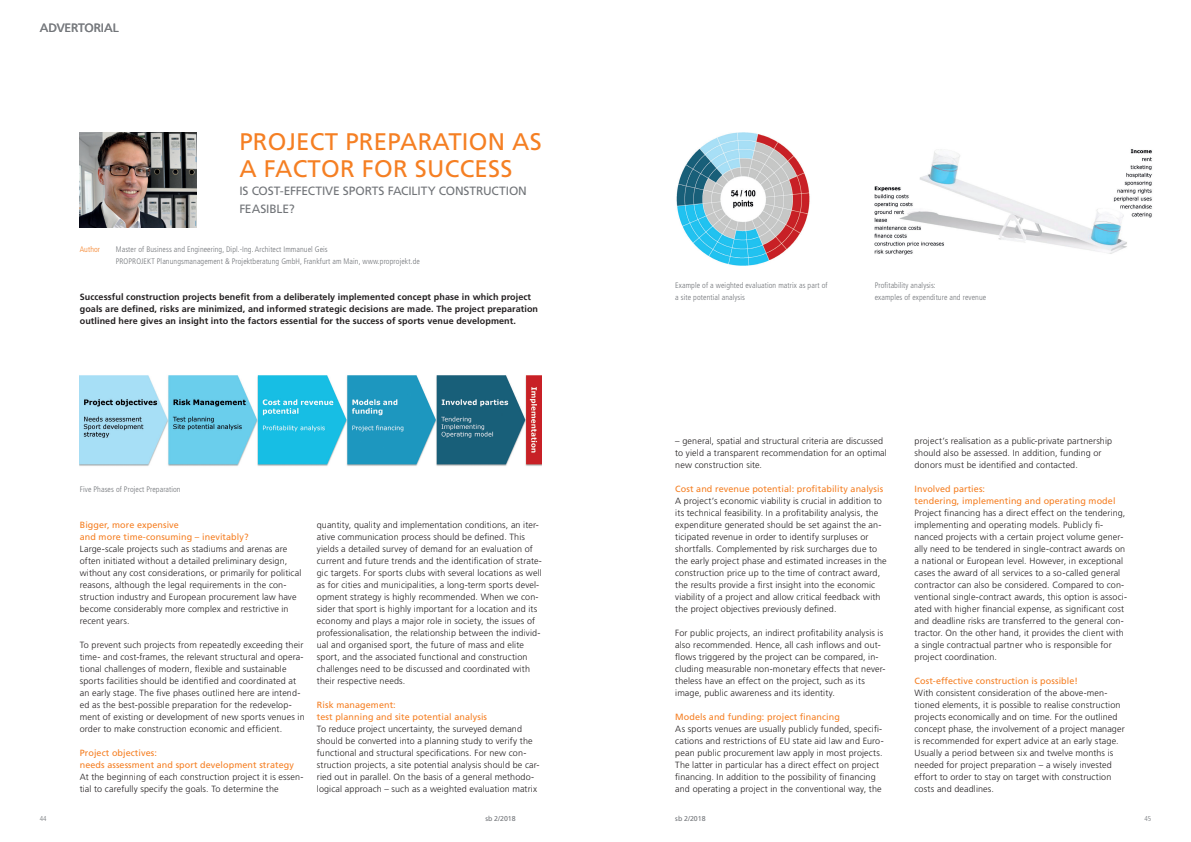
<style>
.page{position:relative;width:1191px;height:842px;background:#fff}
.page>*{position:absolute;margin:0;border:0;box-sizing:border-box;transform-origin:0 0}
.t1{font:24px/27px "Frutiger LT";letter-spacing:.01em;color:#f57f23}
.t2{font:12px/18px "Frutiger LT";letter-spacing:-.01em;color:#717478}
.t3{font:300 9px/12px "Frutiger LT";letter-spacing:.015em;color:#231f20}
.t4{font:9px/12px "Frutiger LT";letter-spacing:.01em;color:#f57f23}
.t5{font:700 9px/12px "Frutiger LT";letter-spacing:.01em;color:#231f20}
.t6{font:300 condensed 8px/12px "Frutiger LT";letter-spacing:.01em;color:#717478}
.t7{font:300 condensed 8px "Frutiger LT";letter-spacing:.01em;color:#f57f23}
.t8{font:7px "Frutiger LT";color:#717478}
.t9{font:300 condensed 7px "Frutiger LT";color:#717478}
</style>
<div class="page">
<img style="left:80px;top:375px;width:462px;height:91px">
<img style="left:80px;top:132px;width:117px;height:96px">
<img style="left:676px;top:132px;width:134px;height:134px">
<img style="left:874px;top:149px;width:278px;height:106px">
<h2 class="t2" style="left:40px;top:19px;width:80px">ADVERTORIAL</h2>
<h1 class="t1" style="left:239px;top:128px;width:304px">PROJECT PREPARATION AS<br>A FACTOR FOR SUCCESS</h1>
<h2 class="t2" style="left:239px;top:182px;width:289px">IS COST-EFFECTIVE SPORTS FACILITY CONSTRUCTION<br>FEASIBLE?</h2>
<p class="t7" style="left:80px;top:245px;width:22px">Author</p>
<p class="t6" style="left:116px;top:243px;width:305px">Master of Business and Engineering, Dipl.-Ing. Architect Immanuel Geis<br>PROPROJEKT Planungsmanagement &amp; Projektberatung GmbH, Frankfurt am Main, www.proprojekt.de</p>
<p class="t6" style="left:675px;top:279px;width:154px">Example of a weighted evaluation matrix as part of a site potential analysis</p>
<p class="t6" style="left:874px;top:279px;width:63px">Profitability analysis:</p>
<p class="t5" style="left:80px;top:291px;width:453px">Successful construction projects benefit from a deliberately implemented concept phase in which project</p>
<p class="t6" style="left:874px;top:291px;width:113px">examples of expenditure and revenue</p>
<p class="t5" style="left:80px;top:303px;width:460px">goals are defined, risks are minimized, and informed strategic decisions are made. The project preparation outlined here gives an insight into the factors essential for the success of sports venue development.</p>
<p class="t6" style="left:80px;top:483px;width:102px">Five Phases of Project Preparation</p>
<p class="t4" style="left:80px;top:519px;width:170px">Bigger, more expensive<br>and more time-consuming – inevitably?</p>
<p class="t3" style="left:80px;top:543px;width:223px">Large-scale projects such as stadiums and arenas are often initiated without a detailed preliminary design, without any cost considerations, or primarily for political reasons, although the legal requirements in the con&shy;struction industry and European procurement law have become considerably more complex and restrictive in recent years.</p>
<p class="t3" style="left:80px;top:639px;width:226px">To prevent such projects from repeatedly exceeding their time- and cost-frames, the relevant structural and opera&shy;tional challenges of modern, flexible and sustainable sports facilities should be identified and coordinated at an early stage. The five phases outlined here are intend&shy;ed as the best-possible preparation for the redevelop&shy;ment of existing or development of new sports venues in order to make construction economic and efficient.</p>
<p class="t4" style="left:80px;top:747px;width:216px">Project objectives:<br>needs assessment and sport development strategy</p>
<p class="t3" style="left:80px;top:771px;width:225px">At the beginning of each construction project it is essen&shy;tial to carefully specify the goals. To determine the</p>
<p class="t3" style="left:317px;top:519px;width:226px">quantity, quality and implementation conditions, an iter&shy;ative communication process should be defined. This yields a detailed survey of demand for an evaluation of current and future trends and the identification of strate&shy;gic targets. For sports clubs with several locations as well as for cities and municipalities, a long-term sports devel&shy;opment strategy is highly recommended. When we con&shy;sider that sport is highly important for a location and its economy and plays a major role in society, the issues of professionalisation, the relationship between the individ&shy;ual and organised sport, the future of mass and elite sport, and the associated functional and construction challenges need to be discussed and coordinated with their respective needs.</p>
<p class="t4" style="left:317px;top:699px;width:172px">Risk management:<br>test planning and site potential analysis</p>
<p class="t3" style="left:317px;top:723px;width:224px">To reduce project uncertainty, the surveyed demand should be converted into a planning study to verify the functional and structural specifications. For new con&shy;struction projects, a site potential analysis should be car&shy;ried out in parallel. On the basis of a general methodo&shy;logical approach – such as a weighted evaluation matrix</p>
<p class="t3" style="left:675px;top:435px;width:213px">– general, spatial and structural criteria are discussed to yield a transparent recommendation for an optimal new construction site.</p>
<p class="t4" style="left:675px;top:483px;width:209px">Cost and revenue potential: profitability analysis</p>
<p class="t3" style="left:675px;top:495px;width:213px">A project’s economic viability is crucial in addition to its technical feasibility. In a profitability analysis, the expenditure generated should be set against the an&shy;ticipated revenue in order to identify surpluses or shortfalls. Complemented by risk surcharges due to the early project phase and estimated increases in the construction price up to the time of contract award, the results provide a first insight into the economic viability of a project and allow critical feedback with the project objectives previously defined.</p>
<p class="t3" style="left:675px;top:627px;width:212px">For public projects, an indirect profitability analysis is also recommended. Hence, all cash inflows and out&shy;flows triggered by the project can be compared, in&shy;cluding measurable non-monetary effects that never&shy;theless have an effect on the project, such as its image, public awareness and its identity.</p>
<p class="t4" style="left:675px;top:711px;width:166px">Models and funding: project financing</p>
<p class="t3" style="left:675px;top:723px;width:210px">As sports venues are usually publicly funded, specifi&shy;cations and restrictions of EU state aid law and Euro&shy;pean public procurement law apply in most projects.<br>The latter in particular has a direct effect on project financing. In addition to the possibility of financing and operating a project in the conventional way, the</p>
<p class="t3" style="left:914px;top:435px;width:199px">project’s realisation as a public-private partnership should also be assessed. In addition, funding or donors must be identified and contacted.</p>
<p class="t4" style="left:914px;top:483px;width:202px">Involved parties:<br>tendering, implementing and operating model</p>
<p class="t3" style="left:914px;top:507px;width:214px">Project financing has a direct effect on the tendering, implementing and operating models. Publicly fi&shy;nanced projects with a certain project volume gener&shy;ally need to be tendered in single-contract awards on a national or European level. However, in exceptional cases the award of all services to a so-called general contractor can also be considered. Compared to con&shy;ventional single-contract awards, this option is associ&shy;ated with higher financial expense, as significant cost and deadline risks are transferred to the general con&shy;tractor. On the other hand, it provides the client with a single contractual partner who is responsible for project coordination.</p>
<p class="t4" style="left:914px;top:675px;width:165px">Cost-effective construction is possible!</p>
<p class="t3" style="left:914px;top:687px;width:212px">With consistent consideration of the above-men&shy;tioned elements, it is possible to realise construction projects economically and on time. For the outlined concept phase, the involvement of a project manager is recommended for expert advice at an early stage.<br>Usually a period between six and twelve months is needed for project preparation – a wisely invested effort to order to stay on target with construction costs and deadlines.</p>
<p class="t9" style="left:40px;top:815px;width:8px">44</p>
<p class="t8" style="left:485px;top:815px;width:32px">sb 2/2018</p>
<p class="t8" style="left:675px;top:815px;width:32px">sb 2/2018</p>
<p class="t9" style="left:1144px;top:815px;width:8px">45</p>
</div>
